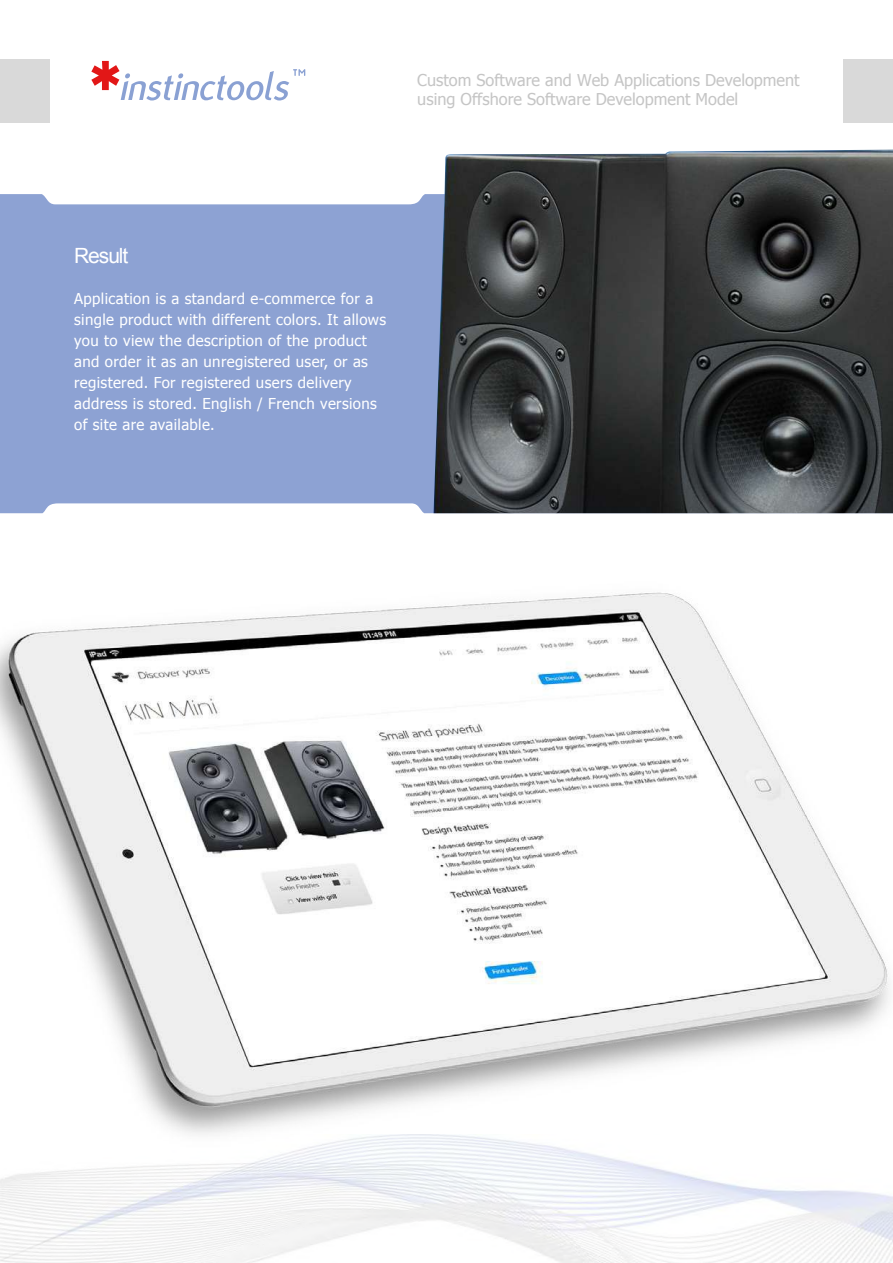
<style>
.page{position:relative;width:893px;height:1263px;background:#fff}
.page>*{position:absolute;margin:0;border:0;box-sizing:border-box;transform-origin:0 0}
.t1{font:21px "Arial";letter-spacing:-.05em;color:#fff}
.t2{font:16.35px/19.5px "Tahoma";color:#c5c5c5}
.t3{font:15px/21px "Tahoma";letter-spacing:.025em;color:#fff}
</style>
<div class="page">
<div style="left:0;top:194px;width:434px;height:319px;background:#8da2d3"></div>
<div style="left:843px;top:60px;width:50px;height:63px;background:#d9d9d9"></div>
<div style="left:0;top:60px;width:50px;height:63px;background:#d9d9d9"></div>
<svg style="left:91px;top:61px;width:214px;height:40px"></svg>
<img style="left:434px;top:150px;width:459px;height:363px">
<img style="left:0;top:592px;width:889px;height:557px">
<p class="t2" style="left:417px;top:69px;width:384px">Custom Software and Web Applications Development using Offshore Software Development Model</p>
<h1 class="t1" style="left:74px;top:242px;width:56px">Result</h1>
<p class="t3" style="left:74px;top:288px;width:313px">Application is a standard e-commerce for a single product with different colors. It allows you to view the description of the product and order it as an unregistered user, or as registered. For registered users delivery address is stored. English / French versions of site are available.</p>
</div>
